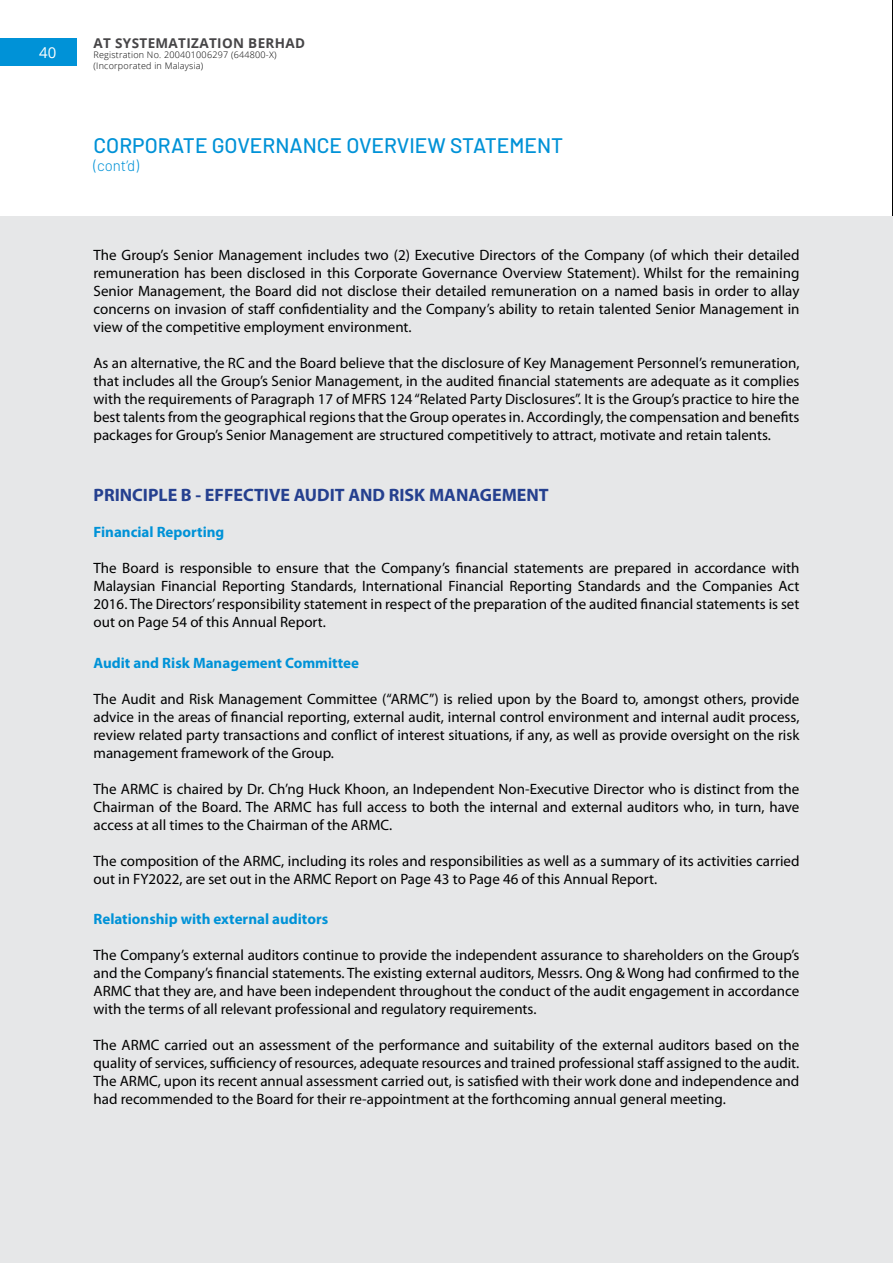
<style>
.page{position:relative;width:893px;height:1263px;background:#fff}
.page>*{position:absolute;margin:0;border:0;box-sizing:border-box;transform-origin:0 0}
.t1{font:500 21px "Barlow";color:#0092d7}
.t2{font:700 18px "Myriad Pro";color:#25408f}
.t3{font:15px/18px "Myriad Pro";color:#000;text-align:justify}
.t4{font:700 15px "Myriad Pro";color:#0092d7}
.t5{font:300 15px "Barlow";color:#0092d7}
.t6{font:15px "Open Sans";color:#fff}
.t7{font:700 13.5px "Open Sans";letter-spacing:.025em;color:#464547}
.t8{font:300 9px/10.4px "Open Sans";letter-spacing:.025em;color:#000}
</style>
<div class="page">
<hr style="left:892px;top:0;width:1px;height:1263px;background:#000">
<div style="left:0;top:39px;width:77px;height:27px;background:#0092d7"></div>
<div style="left:0;top:217px;width:893px;height:1046px;background:#e6e7e8"></div>
<p class="t7" style="left:94px;top:34px;width:213px">AT SYSTEMATIZATION BERHAD</p>
<p class="t6" style="left:39px;top:43px;width:19px">40</p>
<p class="t8" style="left:94px;top:49px;width:184px">Registration No. 200401006297 (644800-X) (Incorporated in Malaysia)</p>
<h1 class="t1" style="left:94px;top:130px;width:471px">CORPORATE GOVERNANCE OVERVIEW STATEMENT</h1>
<p class="t5" style="left:94px;top:155px;width:47px">(cont’d)</p>
<p class="t3" style="left:94px;top:246px;width:707px">The Group’s Senior Management includes two (2) Executive Directors of the Company (of which their detailed remuneration has been disclosed in this Corporate Governance Overview Statement). Whilst for the remaining Senior Management, the Board did not disclose their detailed remuneration on a named basis in order to allay concerns on invasion of staff confidentiality and the Company’s ability to retain talented Senior Management in view of the competitive employment environment.</p>
<p class="t3" style="left:94px;top:354px;width:707px">As an alternative, the RC and the Board believe that the disclosure of Key Management Personnel’s remuneration, that includes all the Group’s Senior Management, in the audited financial statements are adequate as it complies with the requirements of Paragraph 17 of MFRS 124 “Related Party Disclosures”. It is the Group’s practice to hire the best talents from the geographical regions that the Group operates in. Accordingly, the compensation and benefits packages for Group’s Senior Management are structured competitively to attract, motivate and retain talents.</p>
<p class="t2" style="left:94px;top:485px;width:457px">PRINCIPLE B - EFFECTIVE AUDIT AND RISK MANAGEMENT</p>
<p class="t4" style="left:94px;top:524px;width:132px">Financial Reporting</p>
<p class="t3" style="left:94px;top:560px;width:707px">The Board is responsible to ensure that the Company’s financial statements are prepared in accordance with Malaysian Financial Reporting Standards, International Financial Reporting Standards and the Companies Act 2016. The Directors’ responsibility statement in respect of the preparation of the audited financial statements is set out on Page 54 of this Annual Report.</p>
<p class="t4" style="left:94px;top:654px;width:267px">Audit and Risk Management Committee</p>
<p class="t3" style="left:94px;top:690px;width:707px">The Audit and Risk Management Committee (“ARMC”) is relied upon by the Board to, amongst others, provide advice in the areas of financial reporting, external audit, internal control environment and internal audit process, review related party transactions and conflict of interest situations, if any, as well as provide oversight on the risk management framework of the Group.</p>
<p class="t3" style="left:94px;top:780px;width:707px">The ARMC is chaired by Dr. Ch’ng Huck Khoon, an Independent Non-Executive Director who is distinct from the Chairman of the Board. The ARMC has full access to both the internal and external auditors who, in turn, have access at all times to the Chairman of the ARMC.</p>
<p class="t3" style="left:94px;top:852px;width:707px">The composition of the ARMC, including its roles and responsibilities as well as a summary of its activities carried out in FY2022, are set out in the ARMC Report on Page 43 to Page 46 of this Annual Report.</p>
<p class="t4" style="left:94px;top:910px;width:236px">Relationship with external auditors</p>
<p class="t3" style="left:94px;top:946px;width:707px">The Company’s external auditors continue to provide the independent assurance to shareholders on the Group’s and the Company’s financial statements. The existing external auditors, Messrs. Ong &amp; Wong had confirmed to the ARMC that they are, and have been independent throughout the conduct of the audit engagement in accordance with the terms of all relevant professional and regulatory requirements.</p>
<p class="t3" style="left:94px;top:1036px;width:707px">The ARMC carried out an assessment of the performance and suitability of the external auditors based on the quality of services, sufficiency of resources, adequate resources and trained professional staff assigned to the audit.<br>The ARMC, upon its recent annual assessment carried out, is satisfied with their work done and independence and had recommended to the Board for their re-appointment at the forthcoming annual general meeting.</p>
</div>
